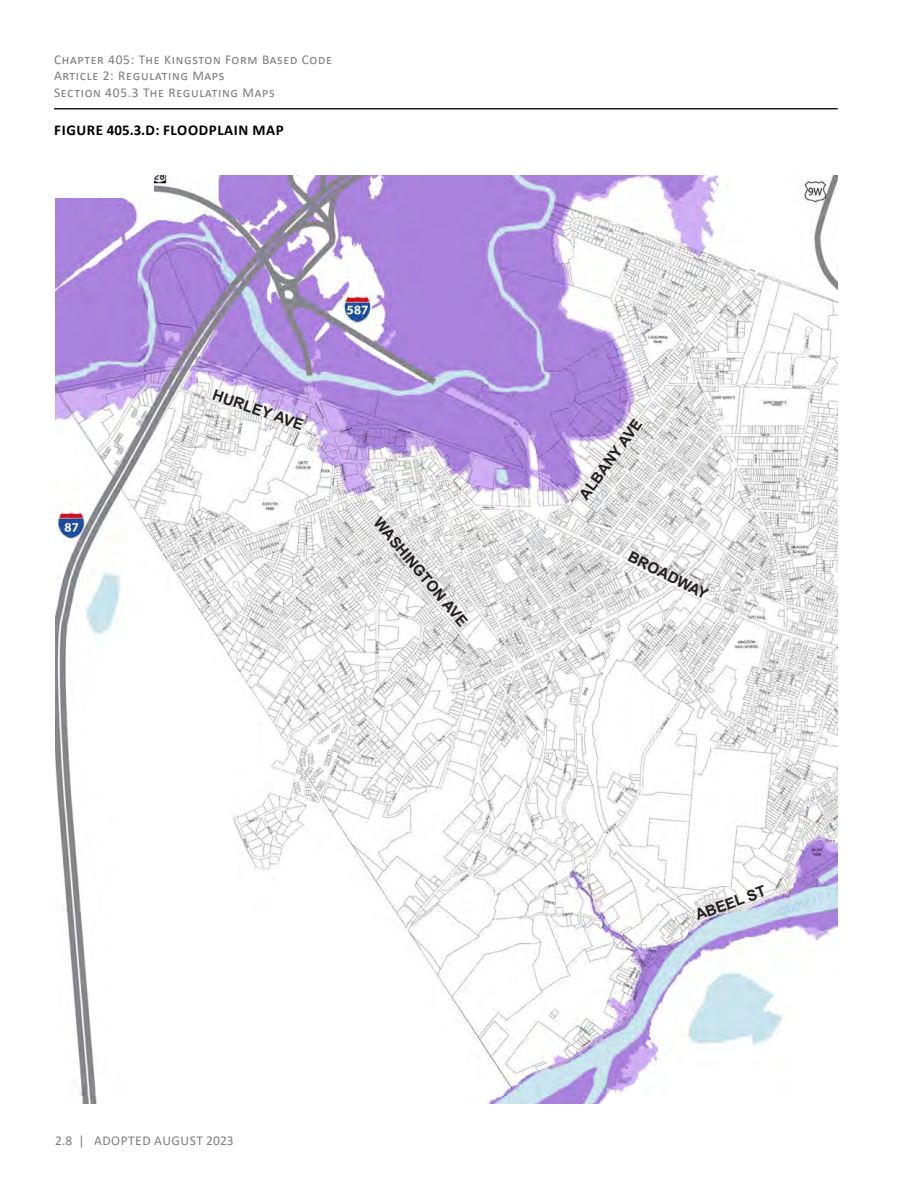
<style>
.page{position:relative;width:918px;height:1188px;background:#fff}
.page>*{position:absolute;margin:0;border:0;box-sizing:border-box;transform-origin:0 0}
.Level_1{font:700 15px "Arial";color:#231f20}
.t1{font:700 15px "Calibri";letter-spacing:.04em;color:#000}
.t2{font:13.5px/16.2px "Calibri";letter-spacing:.05em;color:#7e7d7d}
</style>
<div class="page">
<hr style="left:54px;top:108px;width:784px;height:2px;background:#231f20">
<img style="left:55px;top:176px;width:783px;height:928px">
<div style="left:54px;top:159px;width:99px;height:39px;background:#fff"></div>
<p class="t2" style="left:54px;top:51px;width:280px">Chapter 405: The Kingston Form Based Code<br>Article 2: Regulating Maps<br>Section 405.3 The Regulating Maps</p>
<p class="t1" style="left:54px;top:119px;width:231px">FIGURE 405.3.D: FLOODPLAIN MAP</p>
<p class="Level_1" style="left:217px;top:384px;width:96px;rotate:19deg">HURLEY AVE</p>
<p class="Level_1" style="left:385px;top:513px;width:138px;rotate:50deg">WASHINGTON AVE</p>
<p class="t2" style="left:55px;top:1132px;width:180px">2.8 | ADOPTED AUGUST 2023</p>
<p class="Level_1" style="left:574px;top:492px;width:97px;rotate:-54deg">ALBANY AVE</p>
<p class="Level_1" style="left:634px;top:546px;width:89px;rotate:27deg">BROADWAY</p>
<p class="Level_1" style="left:692px;top:906px;width:75px;rotate:-20deg">ABEEL ST</p>
</div>
